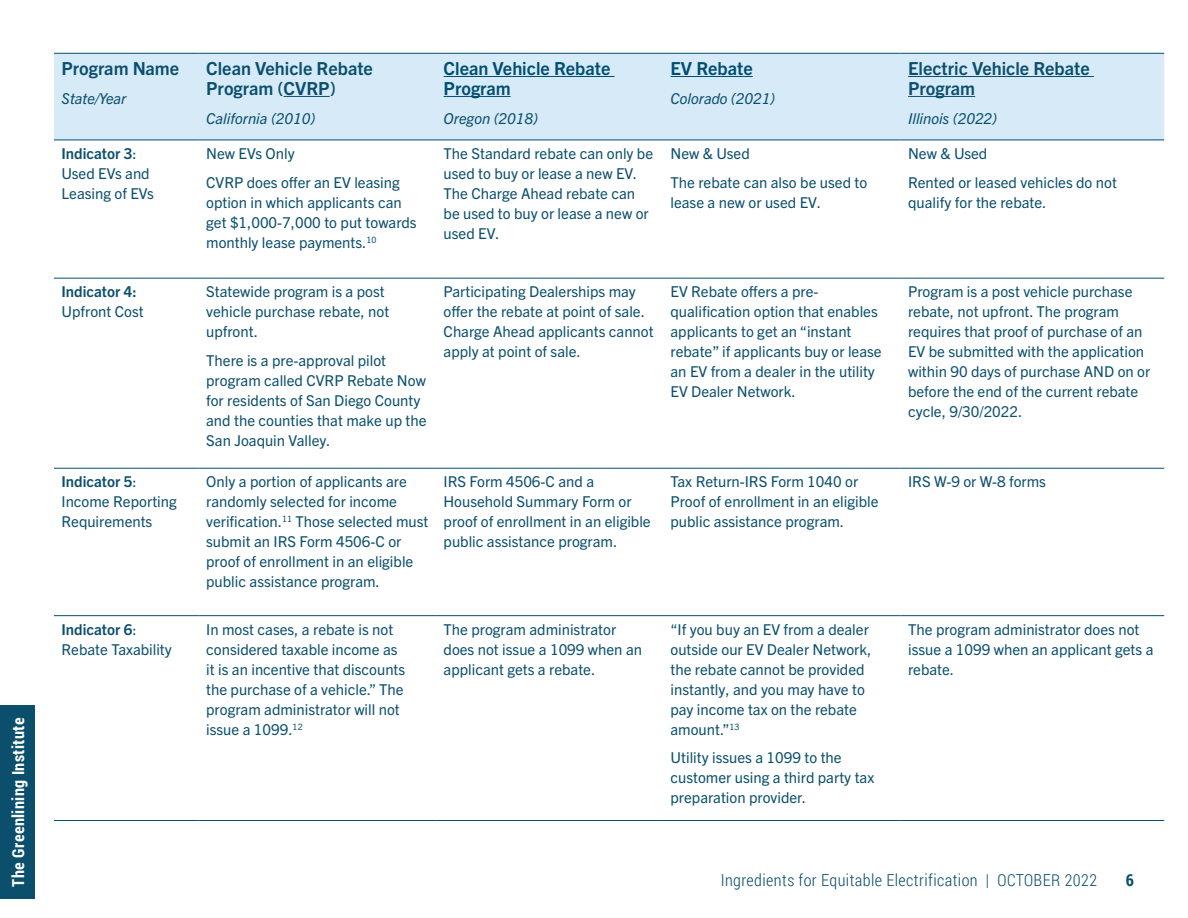
<style>
.page{position:relative;width:1188px;height:918px;background:#fff}
.page>*{position:absolute;margin:0;border:0;box-sizing:border-box;transform-origin:0 0}
.box_body{font:700 18px/20px "Trade Gothic Next LT Pro";color:#0b4f6d}
.box_body-2{font:700 18px/20px "Trade Gothic Next LT Pro";color:#004e71}
.t1{font:300 16.5px "Roboto Condensed";letter-spacing:.025em;color:#0b4f6d}
.t2{font:700 16.5px "Roboto Condensed";letter-spacing:.025em;color:#fff}
.t3{font:700 16.5px "Roboto Condensed";color:#0b4f6d}
.box_body-3{font:15px/20px "Trade Gothic Next LT Pro";color:#0b4f6d}
.box_body-4{font:italic 15px "Trade Gothic Next LT Pro";color:#0b4f6d}
.box_body-5{font:700 15px/20px "Trade Gothic Next LT Pro";color:#0b4f6d}
.s1{font-weight:700}
.s2{font-weight:400}
</style>
<div class="page">
<div style="left:0;top:705px;width:34px;height:194px;background:#0b4f6d"></div>
<div style="left:54px;top:54px;width:1110px;height:86px;background:#d6eaf8"></div>
<hr style="left:54px;top:53px;width:145px;height:1px;background:#004e71">
<hr style="left:199px;top:53px;width:237px;height:1px;background:#004e71">
<hr style="left:436px;top:53px;width:227px;height:1px;background:#004e71">
<hr style="left:663px;top:53px;width:238px;height:1px;background:#004e71">
<hr style="left:901px;top:53px;width:263px;height:1px;background:#004e71">
<hr style="left:54px;top:140px;width:145px;height:1px;background:#004e71">
<hr style="left:199px;top:140px;width:237px;height:1px;background:#004e71">
<hr style="left:436px;top:140px;width:227px;height:1px;background:#004e71">
<hr style="left:663px;top:140px;width:238px;height:1px;background:#004e71">
<hr style="left:901px;top:140px;width:263px;height:1px;background:#004e71">
<hr style="left:54px;top:615px;width:145px;height:1px;background:#004e71">
<hr style="left:199px;top:615px;width:237px;height:1px;background:#004e71">
<hr style="left:436px;top:615px;width:227px;height:1px;background:#004e71">
<hr style="left:663px;top:615px;width:238px;height:1px;background:#004e71">
<hr style="left:901px;top:615px;width:263px;height:1px;background:#004e71">
<hr style="left:54px;top:820px;width:145px;height:1px;background:#004e71">
<hr style="left:199px;top:820px;width:237px;height:1px;background:#004e71">
<hr style="left:436px;top:820px;width:227px;height:1px;background:#004e71">
<hr style="left:663px;top:820px;width:238px;height:1px;background:#004e71">
<hr style="left:901px;top:820px;width:263px;height:1px;background:#004e71">
<hr style="left:54px;top:278px;width:145px;height:1px;background:#004e71">
<hr style="left:199px;top:278px;width:237px;height:1px;background:#004e71">
<hr style="left:436px;top:278px;width:227px;height:1px;background:#004e71">
<hr style="left:663px;top:278px;width:238px;height:1px;background:#004e71">
<hr style="left:901px;top:278px;width:263px;height:1px;background:#004e71">
<hr style="left:54px;top:468px;width:145px;height:1px;background:#004e71">
<hr style="left:199px;top:468px;width:237px;height:1px;background:#004e71">
<hr style="left:436px;top:468px;width:227px;height:1px;background:#004e71">
<hr style="left:663px;top:468px;width:238px;height:1px;background:#004e71">
<hr style="left:901px;top:468px;width:263px;height:1px;background:#004e71">
<hr style="left:284px;top:96px;width:46px;height:1px;background:#0b4f6d">
<hr style="left:444px;top:76px;width:171px;height:1px;background:#004e71">
<hr style="left:444px;top:96px;width:67px;height:1px;background:#004e71">
<hr style="left:671px;top:76px;width:82px;height:1px;background:#004e71">
<hr style="left:908px;top:76px;width:186px;height:1px;background:#0b4f6d">
<hr style="left:908px;top:96px;width:67px;height:1px;background:#0b4f6d">
<p class="t2" style="left:7px;top:887px;width:171px;rotate:-90deg">The Greenlining Institute</p>
<p class="box_body" style="left:62px;top:57px;width:119px">Program Name</p>
<p class="box_body-4" style="left:62px;top:88px;width:67px">State/Year</p>
<p class="box_body" style="left:206px;top:57px;width:168px">Clean Vehicle Rebate<br>Program (CVRP)</p>
<p class="box_body-4" style="left:206px;top:108px;width:111px">California (2010)</p>
<p class="box_body-3" style="left:62px;top:143px;width:94px"><span class="s1">Indicator 3</span>:<br>Used EVs and<br>Leasing of EVs</p>
<p class="box_body-3" style="left:206px;top:143px;width:90px">New EVs Only</p>
<p class="box_body-3" style="left:206px;top:171px;width:212px">CVRP does offer an EV leasing option in which applicants can get $1,000-7,000 to put towards monthly lease payments.<sup>10</sup></p>
<p class="box_body-5" style="left:62px;top:281px;width:84px">Indicator 4:<br><span class="s2">Upfront Cost</span></p>
<p class="box_body-3" style="left:206px;top:281px;width:185px">Statewide program is a post vehicle purchase rebate, not upfront.</p>
<p class="box_body-3" style="left:206px;top:350px;width:222px">There is a pre-approval pilot program called CVRP Rebate Now for residents of San Diego County and the counties that make up the<br>San Joaquin Valley.</p>
<p class="box_body-2" style="left:444px;top:57px;width:168px">Clean Vehicle Rebate<br>Program</p>
<p class="box_body-4" style="left:444px;top:108px;width:96px">Oregon (2018)</p>
<p class="box_body-2" style="left:671px;top:57px;width:84px">EV Rebate</p>
<p class="box_body-4" style="left:671px;top:88px;width:106px">Colorado (2021)</p>
<p class="box_body-3" style="left:444px;top:143px;width:211px">The Standard rebate can only be used to buy or lease a new EV.<br>The Charge Ahead rebate can be used to buy or lease a new or used EV.</p>
<p class="box_body-3" style="left:671px;top:143px;width:81px">New &amp; Used</p>
<p class="box_body-3" style="left:671px;top:171px;width:198px">The rebate can also be used to lease a new or used EV.</p>
<p class="box_body" style="left:908px;top:57px;width:183px">Electric Vehicle Rebate<br>Program</p>
<p class="box_body-4" style="left:908px;top:108px;width:90px">Illinois (2022)</p>
<p class="box_body-3" style="left:908px;top:143px;width:81px">New &amp; Used</p>
<p class="box_body-3" style="left:908px;top:171px;width:210px">Rented or leased vehicles do not qualify for the rebate.</p>
<p class="box_body-3" style="left:444px;top:281px;width:212px">Participating Dealerships may offer the rebate at point of sale.<br>Charge Ahead applicants cannot apply at point of sale.</p>
<p class="box_body-3" style="left:671px;top:281px;width:213px">EV Rebate offers a pre&shy;qualification option that enables applicants to get an “instant rebate” if applicants buy or lease an EV from a dealer in the utility<br>EV Dealer Network.</p>
<p class="box_body-3" style="left:908px;top:281px;width:244px">Program is a post vehicle purchase rebate, not upfront. The program requires that proof of purchase of an<br>EV be submitted with the application within 90 days of purchase AND on or before the end of the current rebate cycle, 9/30/2022.</p>
<p class="box_body-3" style="left:62px;top:471px;width:117px"><span class="s1">Indicator 5</span>:<br>Income Reporting<br>Requirements</p>
<p class="box_body-3" style="left:206px;top:471px;width:224px">Only a portion of applicants are randomly selected for income verification.<sup>11</sup> Those selected must submit an IRS Form 4506-C or proof of enrollment in an eligible public assistance program.</p>
<p class="box_body-3" style="left:444px;top:471px;width:209px">IRS Form 4506-C and a<br>Household Summary Form or proof of enrollment in an eligible public assistance program.</p>
<p class="box_body-3" style="left:671px;top:471px;width:209px">Tax Return-IRS Form 1040 or<br>Proof of enrollment in an eligible public assistance program.</p>
<p class="box_body-3" style="left:908px;top:471px;width:139px">IRS W-9 or W-8 forms</p>
<p class="box_body-3" style="left:62px;top:618px;width:112px"><span class="s1">Indicator 6</span>:<br>Rebate Taxability</p>
<p class="box_body-3" style="left:206px;top:618px;width:201px">In most cases, a rebate is not considered taxable income as it is an incentive that discounts the purchase of a vehicle.” The program administrator will not issue a 1099.<sup>12</sup></p>
<p class="box_body-3" style="left:444px;top:618px;width:200px">The program administrator does not issue a 1099 when an applicant gets a rebate.</p>
<p class="box_body-3" style="left:671px;top:618px;width:202px">“If you buy an EV from a dealer outside our EV Dealer Network, the rebate cannot be provided instantly, and you may have to pay income tax on the rebate amount.”<sup>13</sup></p>
<p class="box_body-3" style="left:671px;top:747px;width:205px">Utility issues a 1099 to the customer using a third party tax preparation provider.</p>
<p class="box_body-3" style="left:908px;top:618px;width:247px">The program administrator does not issue a 1099 when an applicant gets a rebate.</p>
<p class="t1" style="left:721px;top:869px;width:378px">Ingredients for Equitable Electrification | OCTOBER 2022</p>
<p class="t3" style="left:1126px;top:869px;width:10px">6</p>
</div>
